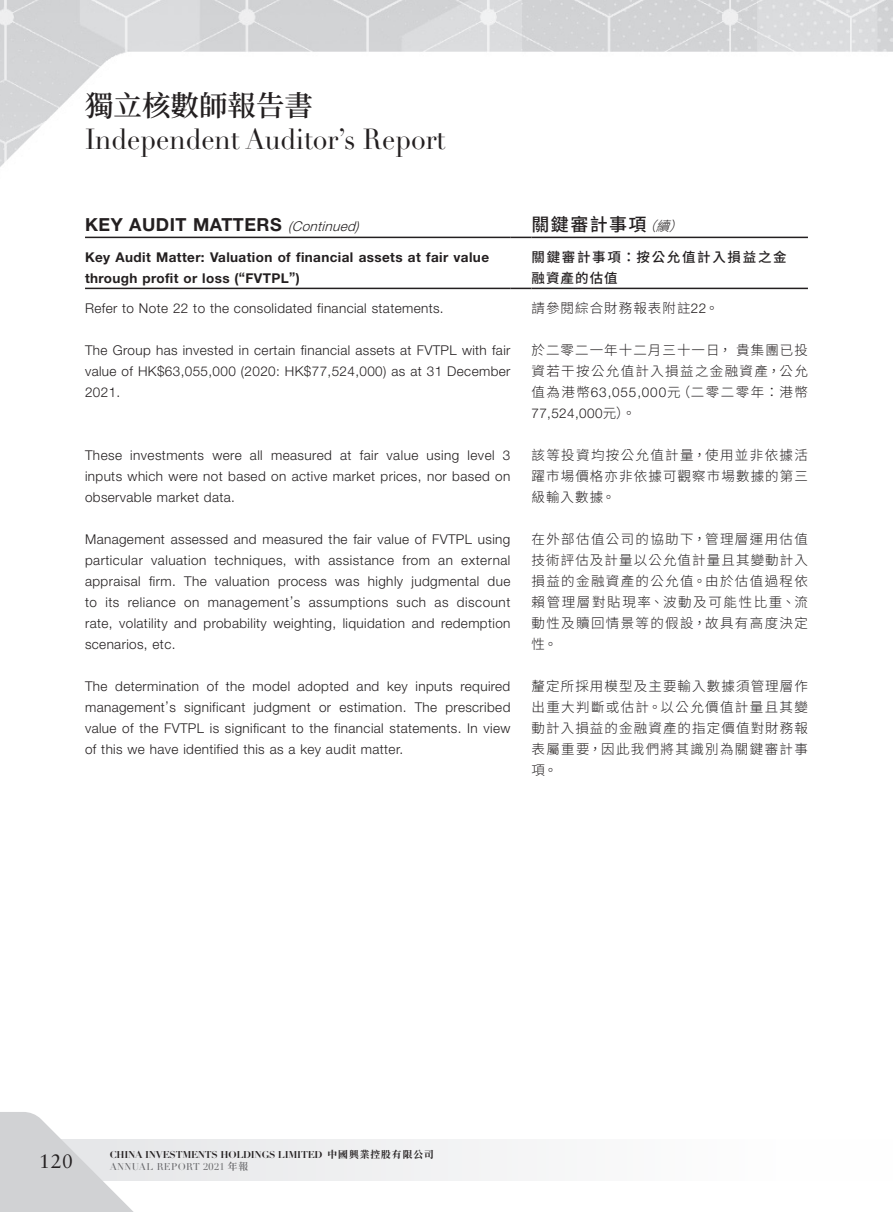
<style>
.page{position:relative;width:893px;height:1212px;background:#fff}
.page>*{position:absolute;margin:0;border:0;box-sizing:border-box;transform-origin:0 0}
.t1{font:28.5px "Didot LT Std";color:#231f20;scale:.93 1}
.t2{font:600 28.5px "Source Han Serif TC";color:#231f20}
.t3{font:19.5px "Sabon LT Std";color:#231f20}
.Heading_1{font:700 18px "Helvetica Neue LT Std";letter-spacing:.03em;color:#231f20}
.C_Heading_1{font:500 18px "Source Han Sans TC";letter-spacing:.08em;color:#231f20}
.Body_Text{font:300 13.5px/21px "Helvetica Neue LT Std";letter-spacing:.03em;color:#231f20;text-align:justify}
.Body_Text-2{font:300 13.5px/21px "Source Han Sans TC";letter-spacing:.1em;color:#231f20;text-align:justify}
.Body_Text-3{font:700 13.5px/21px "Helvetica Neue LT Std";letter-spacing:.03em;color:#231f20}
.Body_Text-4{font:500 13.5px/21px "Source Han Sans TC";letter-spacing:.125em;color:#231f20}
.Body_Text-5{font:300 13.5px "Source Han Sans TC";letter-spacing:.08em;color:#231f20}
.t4{font:700 9.75px/12px "Didot LT Std";letter-spacing:-.02em;color:#231f20}
.s1{font-weight:300;font-style:italic;font-size:13.5px}
.s2{font-family:"Helvetica Neue LT Std"}
.s3{font-family:"Source Han Serif TC"}
.s4{font-weight:400;color:#636366}
.s5{font-family:"Source Han Serif TC";font-weight:600;color:#636366}
</style>
<div class="page">
<div style="left:50px;top:1140px;width:843px;height:41px;background:#f5f5f6"></div>
<svg style="left:0;top:1112px;width:154px;height:100px"></svg>
<img style="left:0;top:0;width:893px;height:167px">
<hr style="left:85px;top:237px;width:425px;height:1px;background:#231f20">
<svg style="left:510px;top:237px;width:21px;height:1px"></svg>
<hr style="left:531px;top:237px;width:277px;height:1px;background:#231f20">
<hr style="left:85px;top:288px;width:425px;height:1px;background:#231f20">
<svg style="left:510px;top:288px;width:21px;height:1px"></svg>
<hr style="left:531px;top:288px;width:277px;height:1px;background:#231f20">
<h1 class="t2" style="left:85px;top:90px;width:229px">獨立核數師報告書</h1>
<h1 class="t1" style="left:85px;top:122px;width:389px">Independent Auditor’s Report</h1>
<p class="Heading_1" style="left:85px;top:214px;width:276px">KEY AUDIT MATTERS <span class="s1">(Continued)</span></p>
<p class="C_Heading_1" style="left:531px;top:215px;width:163px">關鍵審計事項<span class="s1">（續）</span></p>
<p class="Body_Text-3" style="left:85px;top:246px;width:406px">Key Audit Matter: Valuation of financial assets at fair value through profit or loss (“FVTPL”)</p>
<p class="Body_Text-4" style="left:531px;top:247px;width:257px">關鍵審計事項：按公允值計入損益之金融資產的估值</p>
<p class="Body_Text" style="left:85px;top:297px;width:360px">Refer to Note 22 to the consolidated financial statements.</p>
<p class="Body_Text" style="left:85px;top:339px;width:427px">The Group has invested in certain financial assets at FVTPL with fair value of HK$63,055,000 (2020: HK$77,524,000) as at 31 December 2021.</p>
<p class="Body_Text-5" style="left:531px;top:300px;width:188px">請參閱綜合財務報表附註<span class="s2">22</span>。</p>
<p class="Body_Text-2" style="left:531px;top:340px;width:278px">於二零二一年十二月三十一日，貴集團已投資若干按公允值計入損益之金融資產，公允值為港幣<span class="s2">63,055,000</span>元（二零二零年：港幣<span class="s2">77,524,000</span>元）。</p>
<p class="Body_Text-2" style="left:531px;top:445px;width:278px">該等投資均按公允值計量，使用並非依據活躍市場價格亦非依據可觀察市場數據的第三級輸入數據。</p>
<p class="Body_Text-2" style="left:531px;top:529px;width:278px">在外部估值公司的協助下，管理層運用估值技術評估及計量以公允值計量且其變動計入損益的金融資產的公允值。由於估值過程依賴管理層對貼現率、波動及可能性比重、流動性及贖回情景等的假設，故具有高度決定性。</p>
<p class="Body_Text-2" style="left:531px;top:676px;width:278px">釐定所採用模型及主要輸入數據須管理層作出重大判斷或估計。以公允價值計量且其變動計入損益的金融資產的指定價值對財務報表屬重要，因此我們將其識別為關鍵審計事項。</p>
<p class="Body_Text" style="left:85px;top:444px;width:427px">These investments were all measured at fair value using level 3 inputs which were not based on active market prices, nor based on observable market data.</p>
<p class="Body_Text" style="left:85px;top:528px;width:427px">Management assessed and measured the fair value of FVTPL using particular valuation techniques, with assistance from an external appraisal firm. The valuation process was highly judgmental due to its reliance on management’s assumptions such as discount rate, volatility and probability weighting, liquidation and redemption scenarios, etc.</p>
<p class="Body_Text" style="left:85px;top:675px;width:427px">The determination of the model adopted and key inputs required management’s significant judgment or estimation. The prescribed value of the FVTPL is significant to the financial statements. In view of this we have identified this as a key audit matter.</p>
<h2 class="t3" style="left:39px;top:1150px;width:35px">120</h2>
<p class="t4" style="left:110px;top:1149px;width:326px">CHINA INVESTMENTS HOLDINGS LIMITED <span class="s3">中國興業控股有限公司<br></span><span class="s4">ANNUAL REPORT 2021</span> <span class="s5">年報</span></p>
</div>
